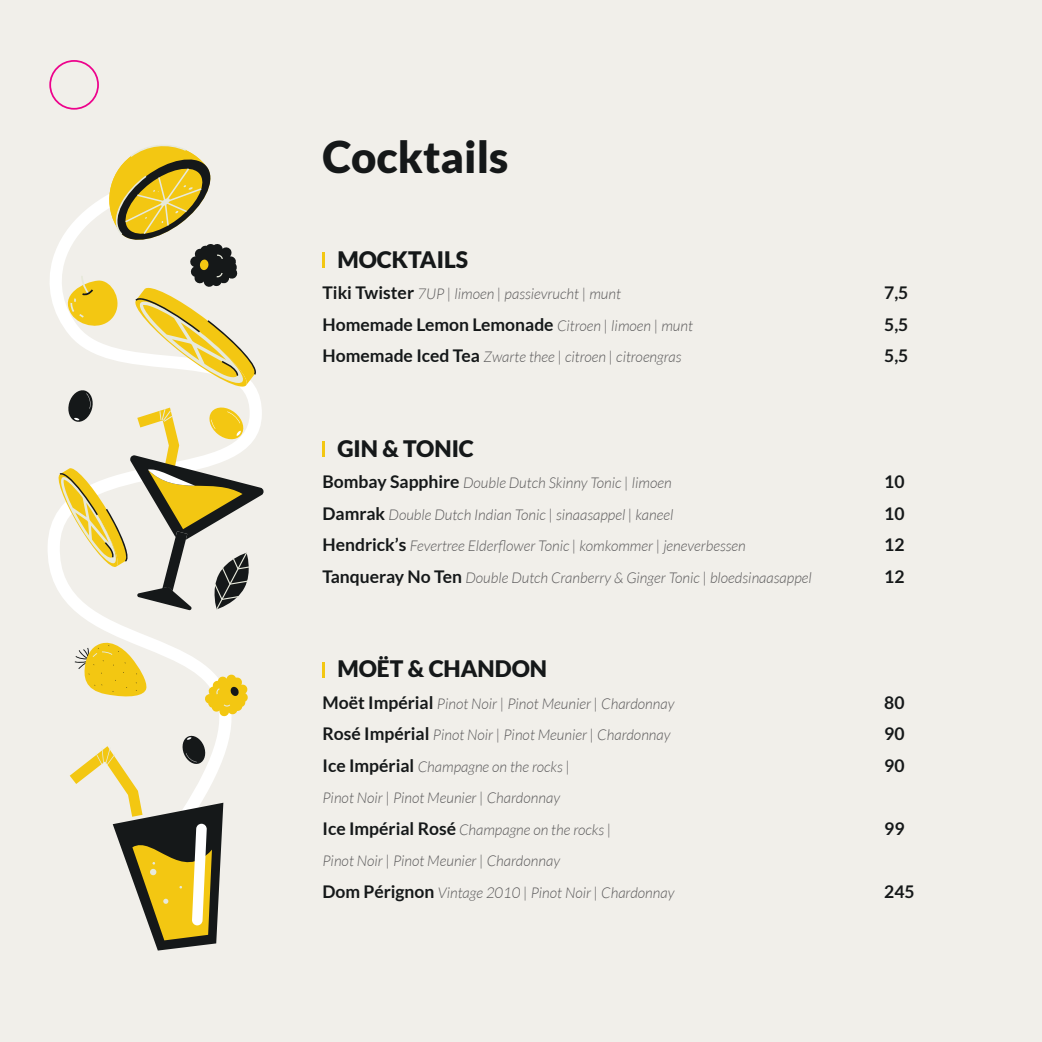
<style>
.page{position:relative;width:1042px;height:1042px;background:#f1efea}
.page>*{position:absolute;margin:0;border:0;box-sizing:border-box;transform-origin:0 0}
.Hoofdkoppen{font:900 43.75px "Lato";color:#151819}
.Koppen{font:900 22.75px "Lato";color:#151819}
.Menu_Gerechten_drank{font:700 17.5px "Lato";color:#151819}
.Menu_Gerechten_drank-2{font:italic 300 14.88px/31.5px "Lato";color:#5b5a5b}
.s1{font-weight:700;font-style:normal;font-size:17.5px;color:#151819}
.s2{font-weight:300;font-style:italic;font-size:14.88px;color:#5b5a5b}
</style>
<div class="page">
<hr style="left:322px;top:253px;width:3px;height:15px;background:#f3c712">
<hr style="left:322px;top:442px;width:3px;height:15px;background:#f3c712">
<hr style="left:322px;top:662px;width:3px;height:15px;background:#f3c712">
<svg style="left:48px;top:254px;width:183px;height:555px"></svg>
<svg style="left:204px;top:674px;width:44px;height:43px"></svg>
<svg style="left:75px;top:636px;width:73px;height:63px"></svg>
<svg style="left:70px;top:734px;width:153px;height:216px"></svg>
<svg style="left:55px;top:145px;width:209px;height:465px"></svg>
<div style="left:49px;top:60px;width:50px;height:50px;border:2px solid #ed028c;border-radius:50%"></div>
<p class="Hoofdkoppen" style="left:322px;top:132px;width:187px">Cocktails</p>
<p class="Koppen" style="left:337px;top:246px;width:132px">MOCKTAILS</p>
<p class="Menu_Gerechten_drank-2" style="left:322px;top:279px;width:300px"><span class="s1">Tiki Twister</span> 7UP | limoen | passievrucht | munt</p>
<p class="Menu_Gerechten_drank" style="left:322px;top:314px;width:372px">Homemade Lemon Lemonade <span class="s2">Citroen | limoen | munt</span></p>
<p class="Menu_Gerechten_drank-2" style="left:322px;top:342px;width:360px"><span class="s1">Homemade Iced Tea</span> Zwarte thee | citroen | citroengras</p>
<p class="Koppen" style="left:337px;top:435px;width:138px">GIN &amp; TONIC</p>
<p class="Menu_Gerechten_drank-2" style="left:322px;top:468px;width:351px"><span class="s1">Bombay Sapphire</span> Double Dutch Skinny Tonic | limoen</p>
<p class="Menu_Gerechten_drank-2" style="left:322px;top:499px;width:352px"><span class="s1">Damrak</span> Double Dutch Indian Tonic | sinaasappel | kaneel</p>
<p class="Menu_Gerechten_drank-2" style="left:322px;top:531px;width:425px"><span class="s1">Hendrick’s</span> Fevertree Elderflower Tonic | komkommer | jeneverbessen</p>
<p class="Menu_Gerechten_drank-2" style="left:322px;top:562px;width:491px"><span class="s1">Tanqueray No Ten</span> Double Dutch Cranberry &amp; Ginger Tonic | bloedsinaasappel</p>
<p class="Koppen" style="left:337px;top:656px;width:211px">MOËT &amp; CHANDON</p>
<p class="Menu_Gerechten_drank-2" style="left:322px;top:688px;width:353px"><span class="s1">Moët Impérial</span> Pinot Noir | Pinot Meunier | Chardonnay</p>
<p class="Menu_Gerechten_drank-2" style="left:322px;top:720px;width:349px"><span class="s1">Rosé Impérial</span> Pinot Noir | Pinot Meunier | Chardonnay</p>
<p class="Menu_Gerechten_drank-2" style="left:322px;top:751px;width:249px"><span class="s1">Ice Impérial</span> Champagne on the rocks |<br>Pinot Noir | Pinot Meunier | Chardonnay</p>
<p class="Menu_Gerechten_drank-2" style="left:322px;top:814px;width:290px"><span class="s1">Ice Impérial Rosé</span> Champagne on the rocks |<br>Pinot Noir | Pinot Meunier | Chardonnay</p>
<p class="Menu_Gerechten_drank-2" style="left:322px;top:877px;width:353px"><span class="s1">Dom Pérignon</span> Vintage 2010 | Pinot Noir | Chardonnay</p>
<p class="Menu_Gerechten_drank" style="left:884px;top:283px;width:26px">7,5</p>
<p class="Menu_Gerechten_drank" style="left:884px;top:314px;width:26px">5,5</p>
<p class="Menu_Gerechten_drank" style="left:884px;top:346px;width:26px">5,5</p>
<p class="Menu_Gerechten_drank" style="left:884px;top:472px;width:22px">10</p>
<p class="Menu_Gerechten_drank" style="left:884px;top:503px;width:22px">10</p>
<p class="Menu_Gerechten_drank" style="left:884px;top:535px;width:22px">12</p>
<p class="Menu_Gerechten_drank" style="left:884px;top:566px;width:22px">12</p>
<p class="Menu_Gerechten_drank" style="left:884px;top:692px;width:22px">80</p>
<p class="Menu_Gerechten_drank" style="left:884px;top:724px;width:22px">90</p>
<p class="Menu_Gerechten_drank" style="left:884px;top:755px;width:22px">90</p>
<p class="Menu_Gerechten_drank" style="left:884px;top:818px;width:22px">99</p>
<p class="Menu_Gerechten_drank" style="left:884px;top:881px;width:32px">245</p>
</div>
